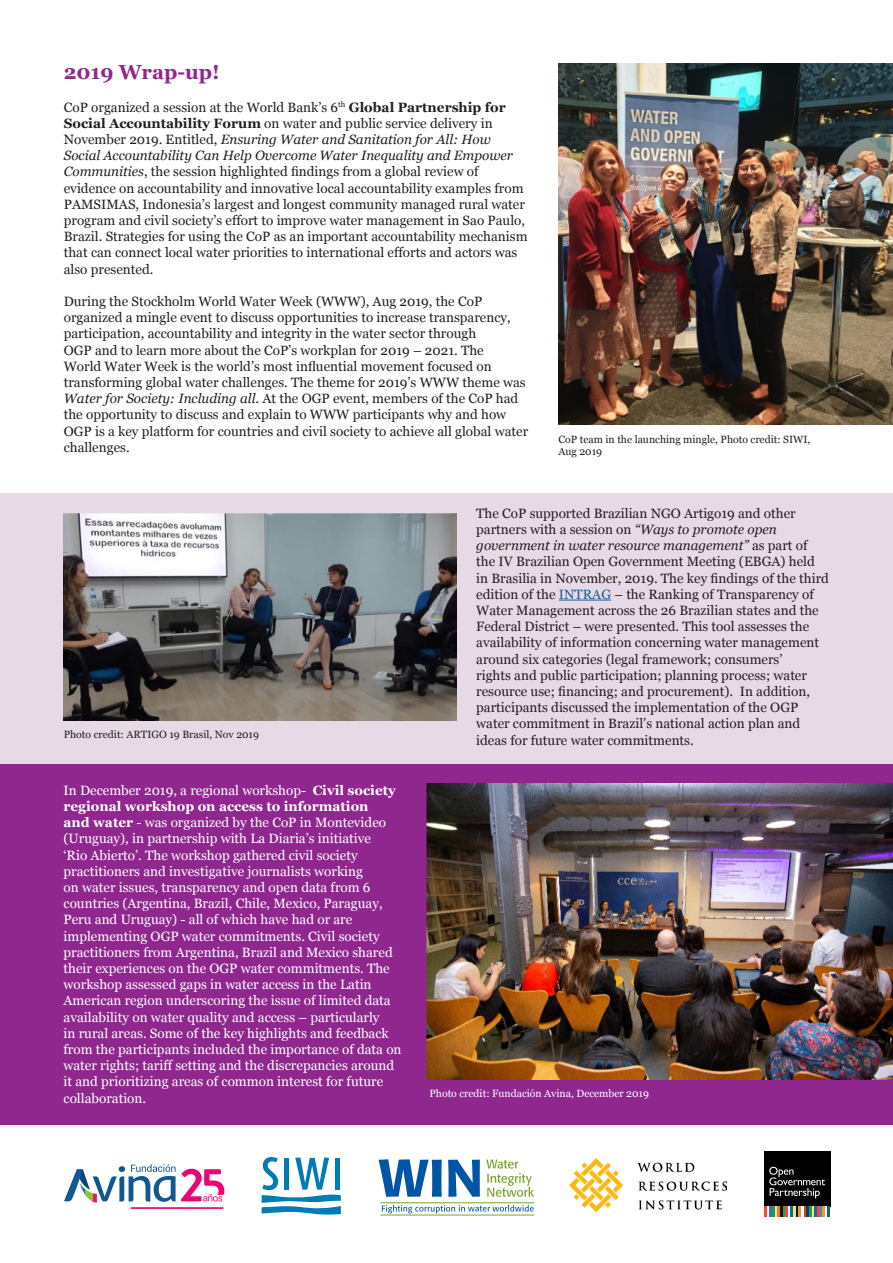
<style>
.page{position:relative;width:893px;height:1263px;background:#fff}
.page>*{position:absolute;margin:0;border:0;box-sizing:border-box;transform-origin:0 0}
.t1{font:700 20.25px "Georgia";color:#8f278f}
.t2{font:13.5px/16.2px "Georgia";color:#231f20}
.t3{font:13.5px/16.2px "Georgia";color:#fff}
.t4{font:10.5px/12.6px "Georgia";color:#231f20}
.t5{font:10.5px "Georgia";color:#fff}
.s1{font-weight:700}
.s2{font-style:italic}
.s3{color:#175d9e}
</style>
<div class="page">
<div style="left:0;top:493px;width:893px;height:277px;background:#e7d9e6"></div>
<div style="left:0;top:764px;width:893px;height:361px;background:#8f278f"></div>
<img style="left:559px;top:64px;width:334px;height:360px">
<hr style="left:559px;top:600px;width:52px;height:1px;background:#175d9e">
<img style="left:64px;top:513px;width:392px;height:207px">
<img style="left:426px;top:783px;width:467px;height:297px">
<hr style="left:131px;top:1207px;width:93px;height:2px;background:#ed0372">
<svg style="left:64px;top:1164px;width:160px;height:39px"></svg>
<svg style="left:262px;top:1157px;width:79px;height:57px"></svg>
<div style="left:335px;top:1157px;width:5px;height:32px;background:#007db5"></div>
<svg style="left:379px;top:1159px;width:101px;height:38px"></svg>
<svg style="left:486px;top:1159px;width:48px;height:38px"></svg>
<svg style="left:382px;top:1205px;width:152px;height:8px"></svg>
<hr style="left:380px;top:1202px;width:154px;height:1px;background:#78a22d">
<hr style="left:380px;top:1214px;width:154px;height:1px;background:#78a22d">
<img style="left:570px;top:1158px;width:156px;height:53px">
<div style="left:764px;top:1151px;width:66px;height:55px;background:#000001"></div>
<svg style="left:764px;top:1206px;width:66px;height:11px"></svg>
<svg style="left:769px;top:1167px;width:56px;height:31px"></svg>
<p class="t1" style="left:64px;top:57px;width:158px">2019 Wrap-up!</p>
<p class="t2" style="left:64px;top:98px;width:465px">CoP organized a session at the World Bank’s 6<sup>th</sup> <span class="s1">Global Partnership for Social Accountability Forum</span> on water and public service delivery in November 2019. Entitled, <span class="s2">Ensuring Water and Sanitation for All: How Social Accountability Can Help Overcome Water Inequality and Empower Communities</span>, the session highlighted findings from a global review of evidence on accountability and innovative local accountability examples from PAMSIMAS, Indonesia’s largest and longest community managed rural water program and civil society’s effort to improve water management in Sao Paulo, Brazil. Strategies for using the CoP as an important accountability mechanism that can connect local water priorities to international efforts and actors was also presented.</p>
<p class="t2" style="left:64px;top:293px;width:466px">During the Stockholm World Water Week (WWW), Aug 2019, the CoP organized a mingle event to discuss opportunities to increase transparency, participation, accountability and integrity in the water sector through<br>OGP and to learn more about the CoP’s workplan for 2019 – 2021. The<br>World Water Week is the world’s most influential movement focused on transforming global water challenges. The theme for 2019’s WWW theme was <span class="s2">Water for Society: Including all</span>. At the OGP event, members of the CoP had the opportunity to discuss and explain to WWW participants why and how OGP is a key platform for countries and civil society to achieve all global water challenges.</p>
<p class="t4" style="left:558px;top:432px;width:253px">CoP team in the launching mingle, Photo credit: SIWI,<br>Aug 2019</p>
<p class="t4" style="left:64px;top:728px;width:197px">Photo credit: ARTIGO 19 Brasil, Nov 2019</p>
<p class="t3" style="left:64px;top:781px;width:340px">In December 2019, a regional workshop- <span class="s1">Civil society regional workshop on access to information<br>and water</span> - was organized by the CoP in Montevideo (Uruguay), in partnership with La Diaria’s initiative<br>‘Rio Abierto’. The workshop gathered civil society practitioners and investigative journalists working<br>on water issues, transparency and open data from 6 countries (Argentina, Brazil, Chile, Mexico, Paraguay, Peru and Uruguay) - all of which have had or are implementing OGP water commitments. Civil society practitioners from Argentina, Brazil and Mexico shared their experiences on the OGP water commitments. The workshop assessed gaps in water access in the Latin American region underscoring the issue of limited data availability on water quality and access – particularly<br>in rural areas. Some of the key highlights and feedback from the participants included the importance of data on water rights; tariff setting and the discrepancies around it and prioritizing areas of common interest for future collaboration.</p>
<p class="t2" style="left:476px;top:504px;width:354px">The CoP supported Brazilian NGO Artigo19 and other partners with a session on <span class="s2">“Ways to promote open government in water resource management”</span> as part of the IV Brazilian Open Government Meeting (EBGA) held in Brasilia in November, 2019. The key findings of the third edition of the <span class="s3">INTRAG</span> – the Ranking of Transparency of Water Management across the 26 Brazilian states and the Federal District – were presented. This tool assesses the availability of information concerning water management around six categories (legal framework; consumers’<br>rights and public participation; planning process; water resource use; financing; and procurement). In addition, participants discussed the implementation of the OGP water commitment in Brazil’s national action plan and ideas for future water commitments.</p>
<p class="t5" style="left:429px;top:1085px;width:221px">Photo credit: Fundación Avina, December 2019</p>
</div>
